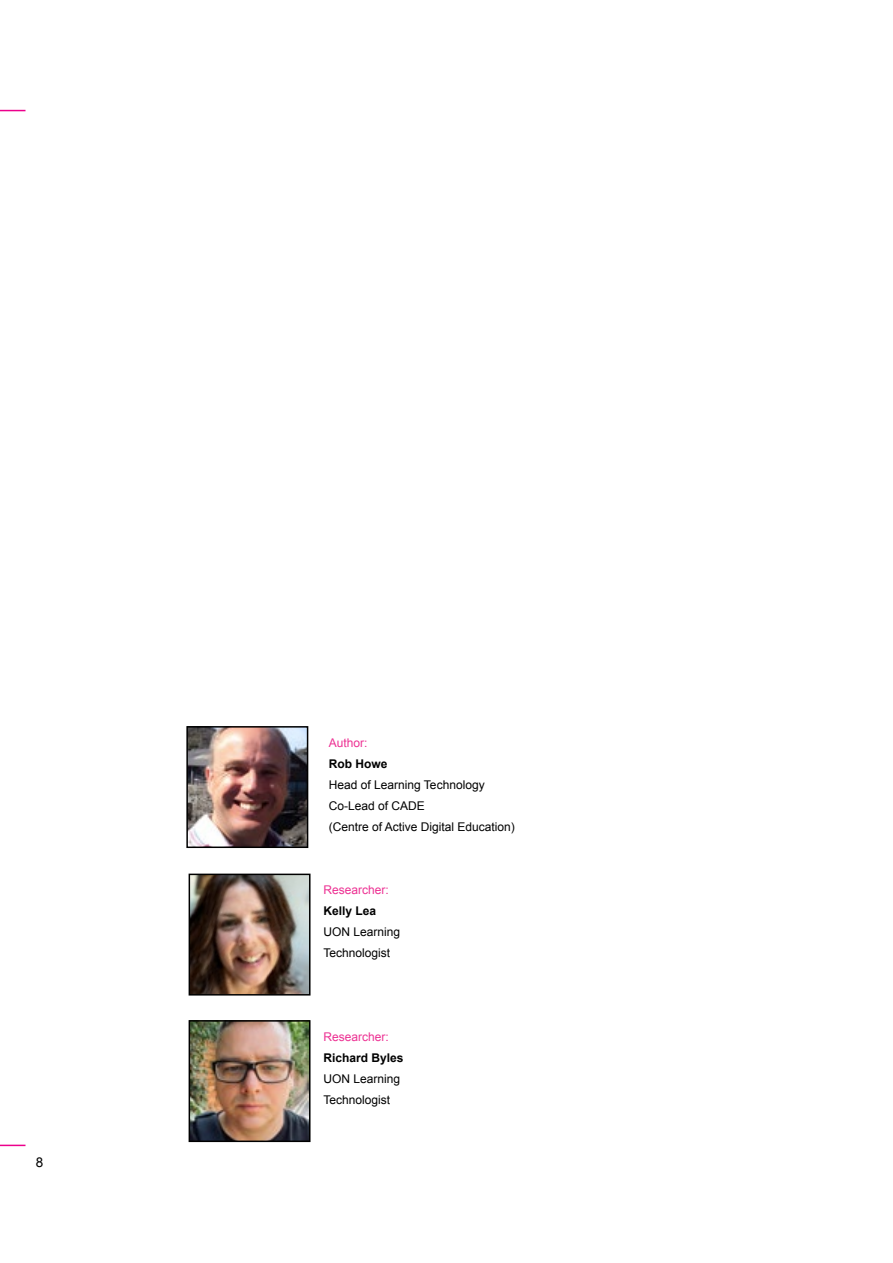
<style>
.page{position:relative;width:893px;height:1263px;background:#fff}
.page>*{position:absolute;margin:0;border:0;box-sizing:border-box;transform-origin:0 0}
.t1{font:13.5px "Arial";color:#000}
.t2{font:12px/21px "Arial";color:#000}
.t3{font:12px "Arial";color:#ed3193}
.t4{font:700 12px "Arial";color:#000}
</style>
<div class="page">
<svg style="left:0;top:110px;width:26px;height:1px"></svg>
<svg style="left:0;top:1145px;width:26px;height:1px"></svg>
<img style="left:189px;top:729px;width:116px;height:116px">
<div style="left:186px;top:726px;width:122px;height:122px;border:2px solid #000"></div>
<img style="left:192px;top:877px;width:116px;height:115px">
<div style="left:189px;top:874px;width:122px;height:121px;border:2px solid #000"></div>
<img style="left:192px;top:1023px;width:116px;height:116px">
<div style="left:189px;top:1020px;width:122px;height:122px;border:2px solid #000"></div>
<p class="t1" style="left:36px;top:1153px;width:9px">8</p>
<p class="t3" style="left:329px;top:735px;width:40px">Author:</p>
<p class="t4" style="left:329px;top:756px;width:60px">Rob Howe</p>
<p class="t2" style="left:329px;top:774px;width:188px">Head of Learning Technology<br>Co-Lead of CADE<br>(Centre of Active Digital Education)</p>
<p class="t3" style="left:323px;top:882px;width:67px">Researcher:</p>
<p class="t4" style="left:323px;top:903px;width:54px">Kelly Lea</p>
<p class="t2" style="left:323px;top:921px;width:78px">UON Learning<br>Technologist</p>
<p class="t3" style="left:323px;top:1029px;width:67px">Researcher:</p>
<p class="t4" style="left:323px;top:1050px;width:82px">Richard Byles</p>
<p class="t2" style="left:323px;top:1068px;width:78px">UON Learning<br>Technologist</p>
</div>
